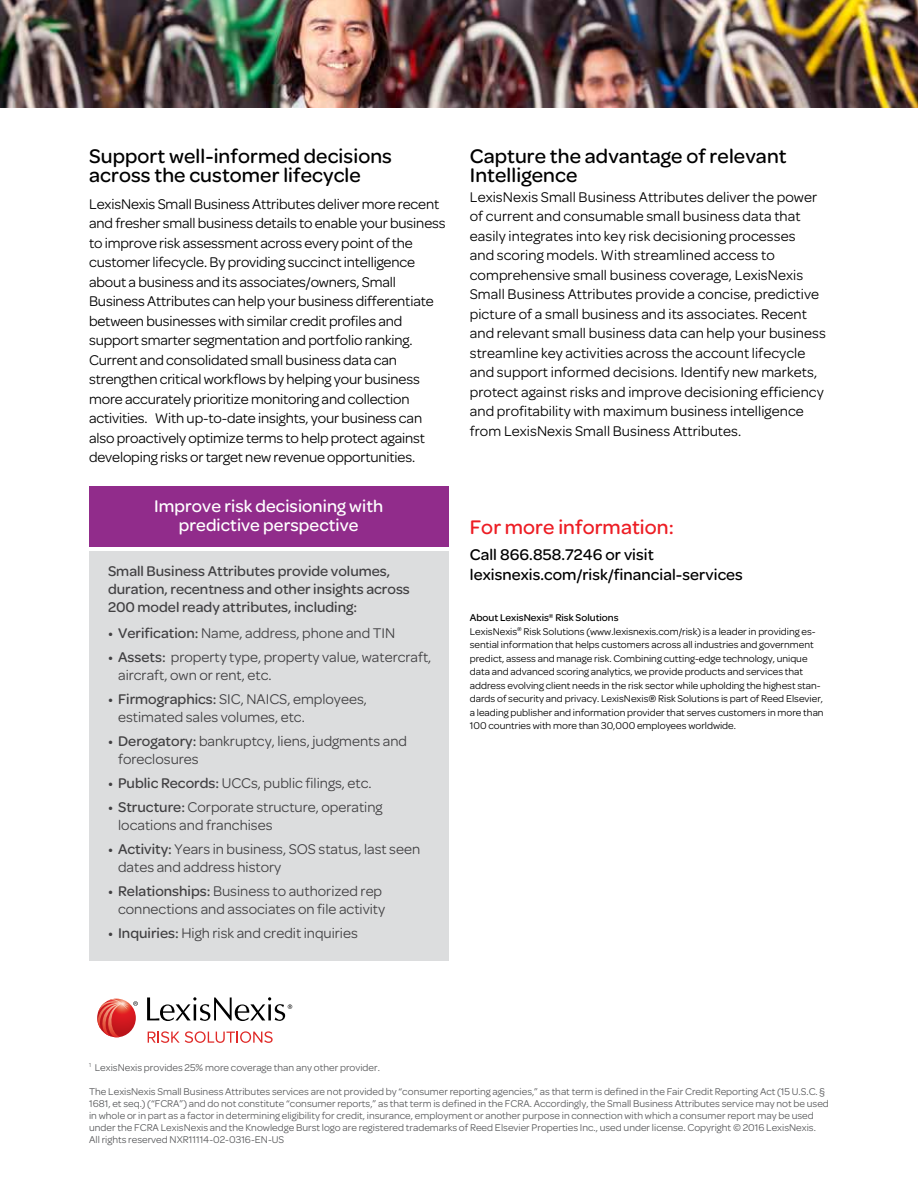
<style>
.page{position:relative;width:918px;height:1188px;background:#fff}
.page>*{position:absolute;margin:0;border:0;box-sizing:border-box;transform-origin:0 0}
.t1{font:500 21px/19.5px "Omnes";letter-spacing:.005em;color:#000}
.t2{font:500 21px "Omnes";letter-spacing:.005em;color:#ed1d24}
.t3{font:500 18px/19.5px "Omnes";letter-spacing:.005em;color:#fff;text-align:center}
.t4{font:500 16.5px/19.5px "Omnes";letter-spacing:.005em;color:#000}
.t5{font:15px/19.5px "Omnes";letter-spacing:-.01em;color:#000}
.t6{font:15px/18px "Omnes";color:#414042}
.t7{font:500 15px/18px "Omnes";color:#414042}
.t8{font:10.5px/12px "Omnes";color:#58595b}
.t9{font:10.5px/13.5px "Omnes";color:#000}
.s1{font-weight:500}
</style>
<div class="page">
<svg style="left:148px;top:1031px;width:125px;height:12px"></svg>
<svg style="left:147px;top:997px;width:145px;height:24px"></svg>
<svg style="left:97px;top:999px;width:41px;height:38px"></svg>
<img style="left:0;top:0;width:918px;height:108px">
<div style="left:89px;top:486px;width:359px;height:61px;background:#912c8b"></div>
<div style="left:89px;top:551px;width:359px;height:410px;background:#dcddde"></div>
<h1 class="t1" style="left:89px;top:146px;width:304px">Support well-informed decisions across the customer lifecycle</h1>
<p class="t5" style="left:89px;top:194px;width:358px">LexisNexis Small Business Attributes deliver more recent and fresher small business details to enable your business to improve risk assessment across every point of the customer lifecycle. By providing succinct intelligence about a business and its associates/owners, Small Business Attributes can help your business differentiate between businesses with similar credit profiles and support smarter segmentation and portfolio ranking.<br>Current and consolidated small business data can strengthen critical workflows by helping your business more accurately prioritize monitoring and collection activities. With up-to-date insights, your business can also proactively optimize terms to help protect against developing risks or target new revenue opportunities.</p>
<p class="t3" style="left:154px;top:496px;width:231px">Improve risk decisioning with predictive perspective</p>
<p class="t7" style="left:108px;top:562px;width:303px">Small Business Attributes provide volumes, duration, recentness and other insights across<br>200 model ready attributes, including:</p>
<p class="t6" style="left:108px;top:624px;width:289px"><span class="s1">• Verification:</span> Name, address, phone and TIN</p>
<p class="t6" style="left:118px;top:648px;width:315px;text-indent:-10px"><span class="s1">• Assets:</span> property type, property value, watercraft, aircraft, own or rent, etc.</p>
<p class="t6" style="left:118px;top:690px;width:250px;text-indent:-10px"><span class="s1">• Firmographics:</span> SIC, NAICS, employees, estimated sales volumes, etc.</p>
<p class="t6" style="left:118px;top:732px;width:290px;text-indent:-10px"><span class="s1">• Derogatory:</span> bankruptcy, liens, judgments and foreclosures</p>
<p class="t6" style="left:108px;top:774px;width:265px"><span class="s1">• Public Records:</span> UCCs, public filings, etc.</p>
<p class="t6" style="left:118px;top:798px;width:266px;text-indent:-10px"><span class="s1">• Structure:</span> Corporate structure, operating locations and franchises</p>
<p class="t6" style="left:118px;top:840px;width:304px;text-indent:-10px"><span class="s1">• Activity:</span> Years in business, SOS status, last seen dates and address history</p>
<p class="t6" style="left:108px;top:882px;width:279px;text-align:right"><span class="s1">• Relationships:</span> Business to authorized rep connections and associates on file activity</p>
<p class="t6" style="left:108px;top:924px;width:251px"><span class="s1">• Inquiries:</span> High risk and credit inquiries</p>
<h1 class="t1" style="left:470px;top:146px;width:318px">Capture the advantage of relevant<br>Intelligence</h1>
<p class="t5" style="left:470px;top:187px;width:358px">LexisNexis Small Business Attributes deliver the power of current and consumable small business data that easily integrates into key risk decisioning processes<br>and scoring models. With streamlined access to comprehensive small business coverage, LexisNexis Small Business Attributes provide a concise, predictive picture of a small business and its associates. Recent and relevant small business data can help your business streamline key activities across the account lifecycle and support informed decisions. Identify new markets, protect against risks and improve decisioning efficiency and profitability with maximum business intelligence from LexisNexis Small Business Attributes.</p>
<h1 class="t2" style="left:470px;top:515px;width:206px">For more information:</h1>
<p class="t4" style="left:470px;top:545px;width:275px">Call 866.858.7246 or visit lexisnexis.com/risk/financial-services</p>
<p class="t9" style="left:470px;top:611px;width:355px"><span class="s1">About LexisNexis</span><sup>®</sup> <span class="s1">Risk Solutions<br></span>LexisNexis<sup>®</sup> Risk Solutions (www.lexisnexis.com/risk) is a leader in providing es&shy;sential information that helps customers across all industries and government predict, assess and manage risk. Combining cutting-edge technology, unique data and advanced scoring analytics, we provide products and services that address evolving client needs in the risk sector while upholding the highest stan&shy;dards of security and privacy. LexisNexis® Risk Solutions is part of Reed Elsevier, a leading publisher and information provider that serves customers in more than 100 countries with more than 30,000 employees worldwide.</p>
<p class="t8" style="left:89px;top:1062px;width:292px"><sup>1</sup> LexisNexis provides 25% more coverage than any other provider.</p>
<p class="t8" style="left:89px;top:1086px;width:741px">The LexisNexis Small Business Attributes services are not provided by “consumer reporting agencies,” as that term is defined in the Fair Credit Reporting Act (15 U.S.C. § 1681, et seq.) (“FCRA”) and do not constitute “consumer reports,” as that term is defined in the FCRA. Accordingly, the Small Business Attributes service may not be used in whole or in part as a factor in determining eligibility for credit, insurance, employment or another purpose in connection with which a consumer report may be used under the FCRA LexisNexis and the Knowledge Burst logo are registered trademarks of Reed Elsevier Properties Inc., used under license. Copyright © 2016 LexisNexis.<br>All rights reserved NXR11114-02-0316-EN-US</p>
</div>
